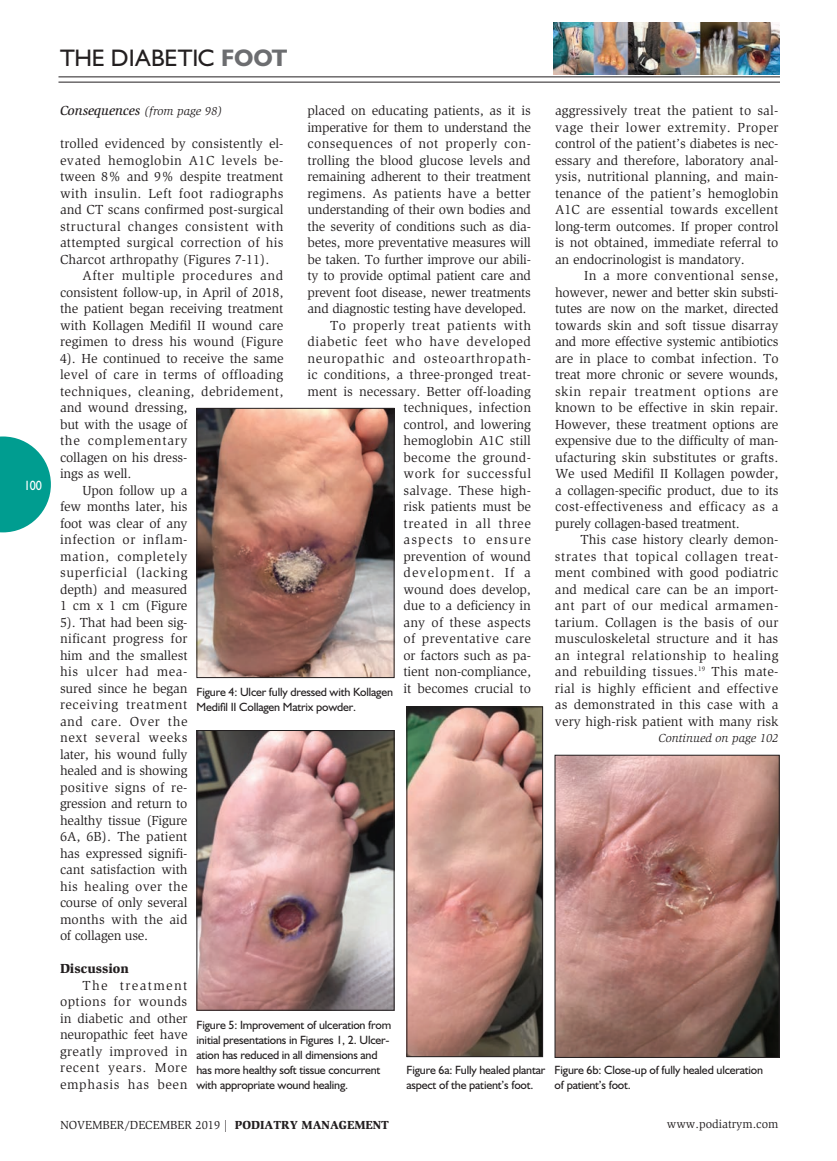
<style>
.page{position:relative;width:837px;height:1161px;background:#fff}
.page>*{position:absolute;margin:0;border:0;box-sizing:border-box;transform-origin:0 0}
.t1{font:24px "Humanist 521 BT";color:#231f20}
._2011-Global_Text{font:13.5px/16.5px "Slimbach";color:#231f20;text-align:justify}
.t2{font:italic 500 13.5px "Slimbach";color:#231f20}
._2011-Subhead1{font:900 13.5px "Slimbach";color:#231f20}
.t3{font:13.5px "Humanist 521 BT";color:#fff;scale:.9 1}
._2011-Photo_Caption{font:12px/15px "Humanist 521 BT";letter-spacing:-.015em;color:#231f20}
.t4{font:12px "Slimbach";color:#231f20}
.t5{font:italic 12px "Slimbach";color:#231f20}
.s1{font-weight:700;color:#6c6d70}
.s2{font-weight:400;font-size:12px}
.s3{font-weight:900}
</style>
<div class="page">
<svg style="left:0;top:436px;width:51px;height:96px"></svg>
<hr style="left:58px;top:76px;width:722px;height:1px;background:#231f20">
<hr style="left:58px;top:82px;width:722px;height:1px;background:#231f20">
<img style="left:554px;top:22px;width:226px;height:53px">
<img style="left:198px;top:410px;width:194px;height:266px">
<div style="left:196px;top:408px;width:198px;height:270px;border:1px solid #231f20"></div>
<img style="left:198px;top:732px;width:194px;height:277px">
<div style="left:196px;top:730px;width:198px;height:281px;border:1px solid #231f20"></div>
<img style="left:408px;top:708px;width:133px;height:347px">
<div style="left:406px;top:706px;width:137px;height:351px;border:1px solid #231f20"></div>
<img style="left:557px;top:757px;width:221px;height:299px">
<div style="left:555px;top:755px;width:225px;height:303px;border:1px solid #231f20"></div>
<p class="t3" style="left:24px;top:477px;width:21px">100</p>
<p class="t1" style="left:60px;top:43px;width:229px">THE DIABETIC <span class="s1">FOOT</span></p>
<p class="_2011-Global_Text" style="left:307px;top:102px;width:225px">placed on educating patients, as it is imperative for them to understand the consequences of not properly con&shy;trolling the blood glucose levels and remaining adherent to their treatment regimens. As patients have a better understanding of their own bodies and the severity of conditions such as dia&shy;betes, more preventative measures will be taken. To further improve our abili&shy;ty to provide optimal patient care and prevent foot disease, newer treatments and diagnostic testing have developed.</p>
<p class="_2011-Global_Text" style="left:308px;top:317px;width:225px;text-align:right">To properly treat patients with diabetic feet who have developed neuropathic and osteoarthropath&shy;ic conditions, a three-pronged treat&shy;ment is necessary. Better off-loading techniques, infection<br>control, and lowering<br>hemoglobin A1C still<br>become the ground-<br>work for successful<br>salvage. These high-<br>risk patients must be<br>treated in all three<br>aspects to ensure<br>prevention of wound<br>development. If a<br>wound does develop,<br>due to a deficiency in<br>any of these aspects<br>of preventative care<br>or factors such as pa-<br>tient non-compliance,<br>it becomes crucial to</p>
<p class="_2011-Global_Text" style="left:555px;top:102px;width:225px">aggressively treat the patient to sal&shy;vage their lower extremity. Proper control of the patient’s diabetes is nec&shy;essary and therefore, laboratory anal&shy;ysis, nutritional planning, and main&shy;tenance of the patient’s hemoglobin A1C are essential towards excellent long-term outcomes. If proper control is not obtained, immediate referral to an endocrinologist is mandatory.</p>
<p class="_2011-Global_Text" style="left:555px;top:267px;width:225px;text-indent:29px">In a more conventional sense, however, newer and better skin substi&shy;tutes are now on the market, directed towards skin and soft tissue disarray and more effective systemic antibiotics are in place to combat infection. To treat more chronic or severe wounds, skin repair treatment options are known to be effective in skin repair.<br>However, these treatment options are expensive due to the difficulty of man&shy;ufacturing skin substitutes or grafts.<br>We used Medifil II Kollagen powder, a collagen-specific product, due to its cost-effectiveness and efficacy as a purely collagen-based treatment.</p>
<p class="_2011-Global_Text" style="left:555px;top:531px;width:225px;text-indent:26px">This case history clearly demon&shy;strates that topical collagen treat&shy;ment combined with good podiatric and medical care can be an import&shy;ant part of our medical armamen&shy;tarium. Collagen is the basis of our musculoskeletal structure and it has an integral relationship to healing and rebuilding tissues.<sup>19</sup> This mate&shy;rial is highly efficient and effective as demonstrated in this case with a very high-risk patient with many risk</p>
<p class="t2" style="left:60px;top:103px;width:164px">Consequences <span class="s2">(from page 98)</span></p>
<p class="_2011-Global_Text" style="left:60px;top:135px;width:225px">trolled evidenced by consistently el&shy;evated hemoglobin A1C levels be&shy;tween 8% and 9% despite treatment with insulin. Left foot radiographs and CT scans confirmed post-surgical structural changes consistent with attempted surgical correction of his Charcot arthropathy (Figures 7-11).</p>
<p class="_2011-Global_Text" style="left:60px;top:267px;width:225px;text-align:left;text-indent:23px">After multiple procedures and consistent follow-up, in April of 2018, the patient began receiving treatment with Kollagen Medifil II wound care regimen to dress his wound (Figure<br>4). He continued to receive the same level of care in terms of offloading techniques, cleaning, debridement, and wound dressing,<br>but with the usage of<br>the complementary<br>collagen on his dress-<br>ings as well.</p>
<p class="_2011-Global_Text" style="left:60px;top:482px;width:129px;text-indent:23px">Upon follow up a few months later, his foot was clear of any infection or inflam&shy;mation, completely superficial (lacking depth) and measured 1 cm x 1 cm (Figure 5). That had been sig&shy;nificant progress for him and the smallest his ulcer had mea&shy;sured since he began receiving treatment and care. Over the next several weeks later, his wound fully healed and is showing positive signs of re&shy;gression and return to healthy tissue (Figure 6A, 6B). The patient has expressed signifi&shy;cant satisfaction with his healing over the course of only several months with the aid of collagen use.</p>
<p class="_2011-Subhead1" style="left:60px;top:960px;width:70px">Discussion</p>
<p class="_2011-Global_Text" style="left:60px;top:977px;width:129px;text-indent:23px">The treatment options for wounds in diabetic and other neuropathic feet have greatly improved in recent years. More emphasis has been</p>
<p class="_2011-Photo_Caption" style="left:196px;top:684px;width:198px">Figure 4: Ulcer fully dressed with Kollagen<br>Medifil II Collagen Matrix powder.</p>
<p class="t5" style="left:659px;top:731px;width:121px">Continued on page 102</p>
<p class="_2011-Photo_Caption" style="left:196px;top:1017px;width:196px">Figure 5: Improvement of ulceration from initial presentations in Figures 1, 2. Ulcer&shy;ation has reduced in all dimensions and has more healthy soft tissue concurrent with appropriate wound healing.</p>
<p class="_2011-Photo_Caption" style="left:406px;top:1062px;width:140px">Figure 6a: Fully healed plantar aspect of the patient’s foot.</p>
<p class="_2011-Photo_Caption" style="left:555px;top:1062px;width:210px">Figure 6b: Close-up of fully healed ulceration of patient’s foot.</p>
<p class="t4" style="left:60px;top:1118px;width:331px">NOVEMBER/DECEMBER 2019 | <span class="s3">PODIATRY MANAGEMENT</span></p>
<p class="t4" style="left:667px;top:1117px;width:113px">www.podiatrym.com</p>
</div>
